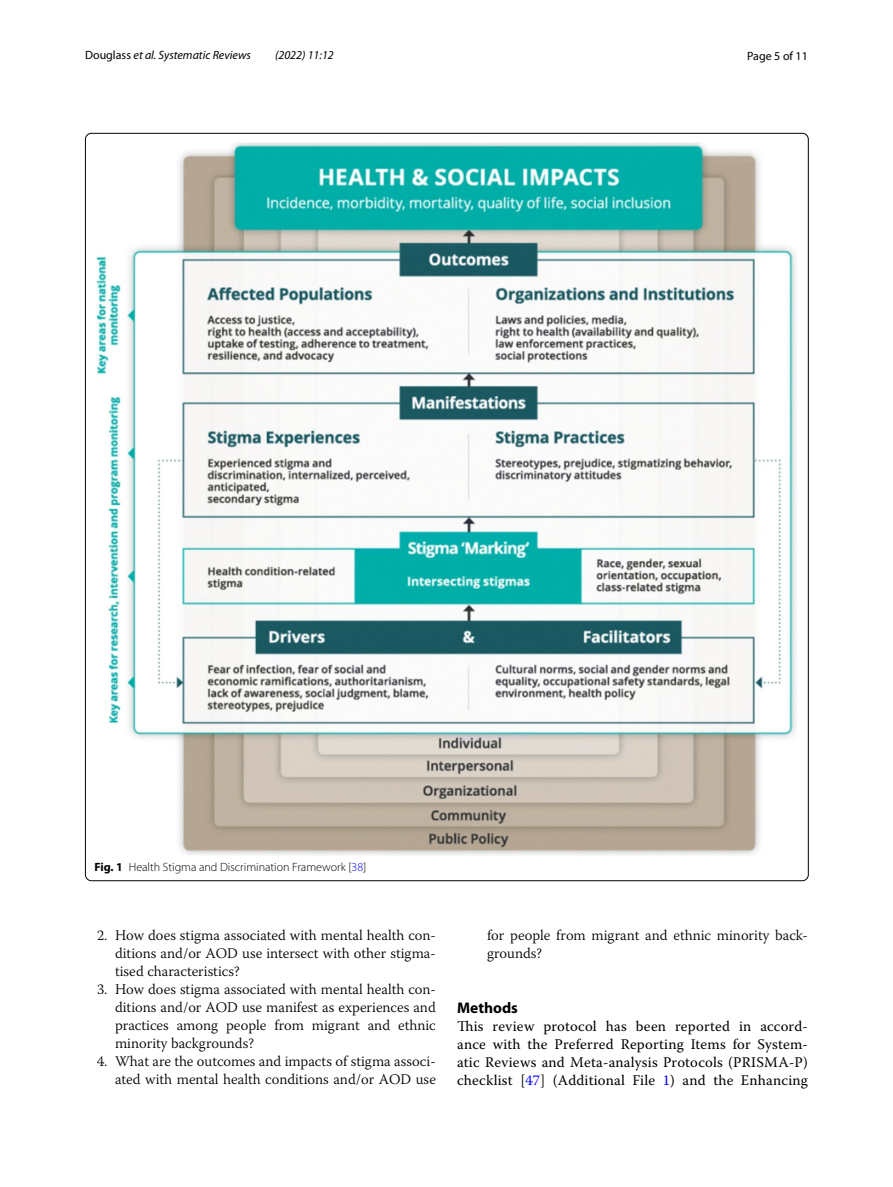
<style>
.page{position:relative;width:893px;height:1187px;background:#fff}
.page>*{position:absolute;margin:0;border:0;box-sizing:border-box;transform-origin:0 0}
.t1{font:700 15.45px "Myriad Pro";color:#000}
.t2{font:300 14.7px/18px "Warnock Pro";color:#000;text-align:justify}
.t3{font:14.7px/18px "Warnock Pro";letter-spacing:.015em;color:#000;text-align:justify}
.t4{font:300 12px "Myriad Pro";color:#000}
.t5{font:italic 12px "Myriad Pro";color:#000}
.t6{font:12px "Myriad Pro";color:#000}
.s1{font-style:normal}
.s2{font-weight:700}
.s3{color:#00f}
</style>
<div class="page">
<img style="left:97px;top:142px;width:699px;height:713px">
<p class="t5" style="left:85px;top:48px;width:167px"><span class="s1">Douglass</span> et al. Systematic Reviews</p>
<p class="t5" style="left:275px;top:48px;width:60px">(2022) 11:12</p>
<p class="t6" style="left:747px;top:48px;width:62px">Page 5 of 11</p>
<p class="t4" style="left:94px;top:860px;width:274px"><span class="s2">Fig. 1</span> Health Stigma and Discrimination Framework [<span class="s3">38</span>]</p>
<p class="t2" style="left:115px;top:925px;width:322px;text-indent:-18px">2. How does stigma associated with mental health con&shy;ditions and/or AOD use intersect with other stigma&shy;tised characteristics?</p>
<p class="t2" style="left:115px;top:979px;width:322px;text-indent:-18px">3. How does stigma associated with mental health con&shy;ditions and/or AOD use manifest as experiences and practices among people from migrant and ethnic minority backgrounds?</p>
<p class="t2" style="left:97px;top:1051px;width:340px;text-align:right">4. What are the outcomes and impacts of stigma associ&shy;ated with mental health conditions and/or AOD use</p>
<p class="t2" style="left:487px;top:925px;width:322px">for people from migrant and ethnic minority back&shy;grounds?</p>
<p class="t1" style="left:457px;top:997px;width:62px">Methods</p>
<p class="t3" style="left:457px;top:1016px;width:352px">This review protocol has been reported in accord&shy;ance with the Preferred Reporting Items for System&shy;atic Reviews and Meta-analysis Protocols (PRISMA-P) checklist [<span class="s3">47</span>] (Additional File <span class="s3">1</span>) and the Enhancing</p>
</div>
